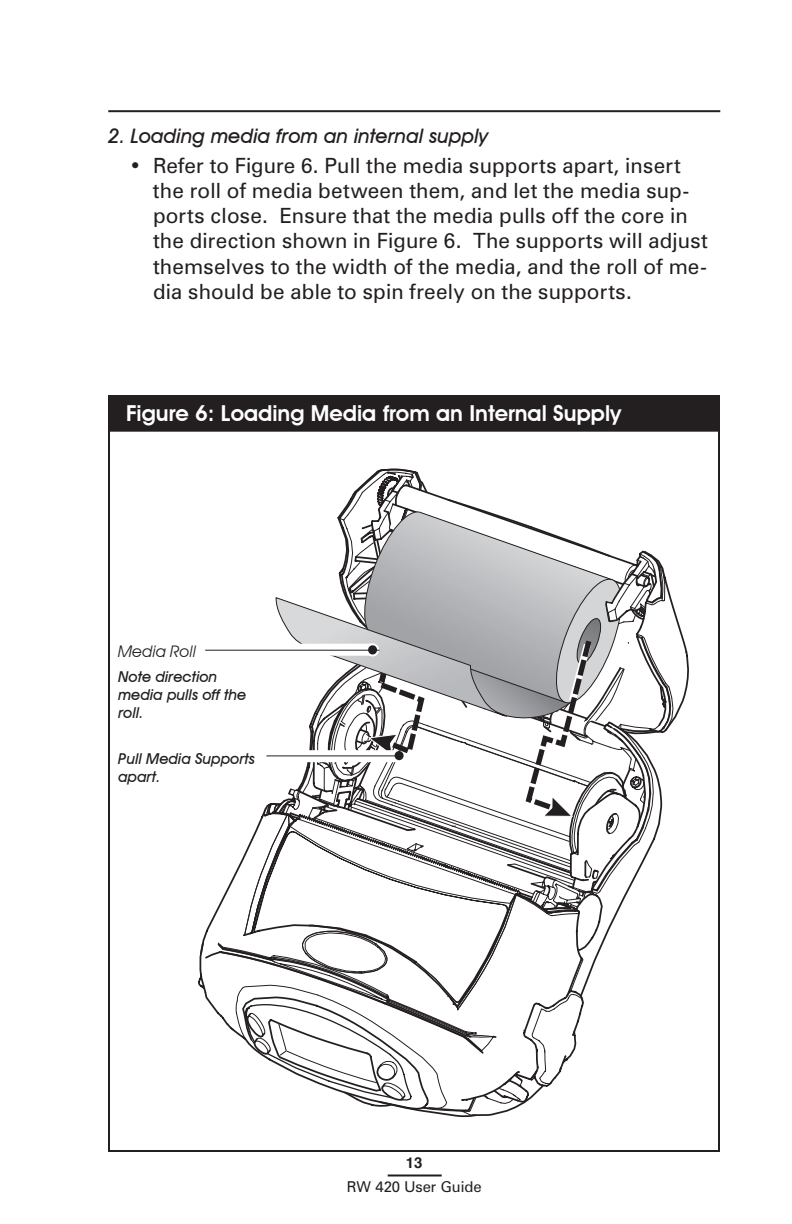
<style>
.page{position:relative;width:792px;height:1224px;background:#fff}
.page>*{position:absolute;margin:0;border:0;box-sizing:border-box;transform-origin:0 0}
.t1{font:600 22px "Avant Garde IT Cby BT";color:#fff}
.t2{font:21px/25.2px "Zurich BT";letter-spacing:.01em;color:#231f20}
.t3{font:italic 500 20px "Avant Garde IT Cby BT";color:#231f20}
.t4{font:italic 16px "Avant Garde IT Cby BT";letter-spacing:.005em;color:#231f20}
.t5{font:italic 500 15px/18px "Avant Garde IT Cby BT";color:#231f20}
.t6{font:15px "Zurich BT";color:#231f20}
.t7{font:700 15px "Helvetica";color:#231f20}
</style>
<div class="page">
<hr style="left:108px;top:110px;width:612px;height:2px;background:#231f20">
<hr style="left:388px;top:1174px;width:54px;height:2px;background:#231f20">
<svg style="left:203px;top:469px;width:486px;height:648px"></svg>
<div style="left:108px;top:395px;width:612px;height:35px;background:#231f20"></div>
<div style="left:210px;top:644px;width:161px;height:12px;background:#fff"></div>
<div style="left:260px;top:750px;width:139px;height:12px;background:#fff"></div>
<div style="left:395px;top:751px;width:9px;height:9px;background:#231f20;border-radius:50%"></div>
<hr style="left:266px;top:755px;width:134px;height:1px;background:#231f20">
<svg style="left:366px;top:643px;width:13px;height:13px"></svg>
<div style="left:368px;top:645px;width:9px;height:9px;background:#231f20;border-radius:50%"></div>
<hr style="left:205px;top:650px;width:174px;height:1px;background:#231f20">
<p class="t3" style="left:108px;top:124px;width:382px">2. Loading media from an internal supply</p>
<p class="t2" style="left:153px;top:153px;width:556px;text-indent:-24px">• Refer to Figure 6. Pull the media supports apart, insert the roll of media between them, and let the media sup&shy;ports close. Ensure that the media pulls off the core in the direction shown in Figure 6. The supports will adjust themselves to the width of the media, and the roll of me&shy;dia should be able to spin freely on the supports.</p>
<p class="t1" style="left:126px;top:400px;width:497px">Figure 6: Loading Media from an Internal Supply</p>
<p class="t4" style="left:118px;top:641px;width:79px">Media Roll</p>
<p class="t5" style="left:118px;top:667px;width:130px">Note direction media pulls off the roll.</p>
<p class="t5" style="left:118px;top:749px;width:138px">Pull Media Supports apart.</p>
<p class="t7" style="left:406px;top:1152px;width:18px">13</p>
<p class="t6" style="left:347px;top:1177px;width:136px">RW 420 User Guide</p>
</div>
